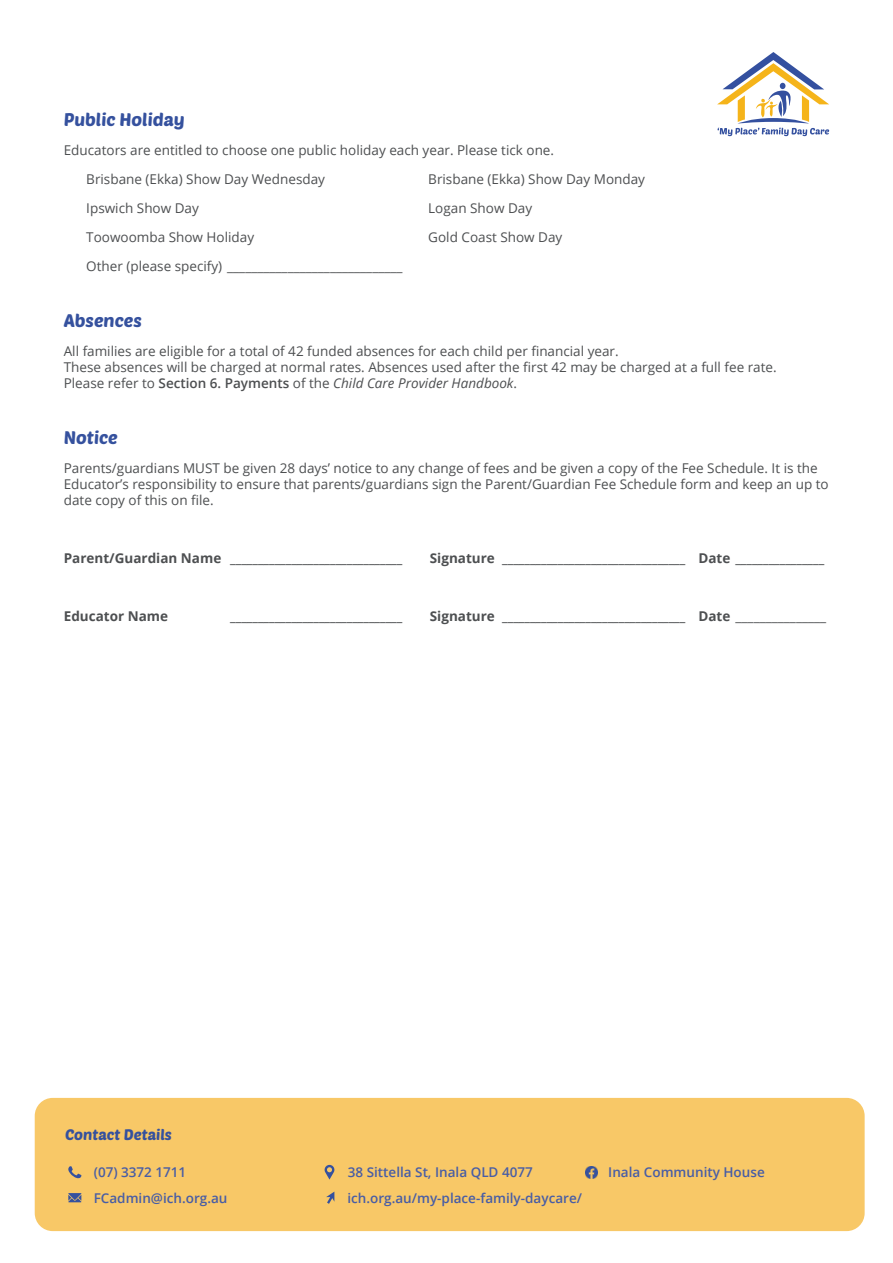
<style>
.page{position:relative;width:893px;height:1263px;background:#fff}
.page>*{position:absolute;margin:0;border:0;box-sizing:border-box;transform-origin:0 0}
.t1{font:18px "Poetsen One";color:#35519e}
.t2{font:15px "Poetsen One";color:#35519e}
.t3{font:13.5px/16.2px "Open Sans";color:#4d4f51}
.t4{font:700 13.5px "Open Sans";color:#4d4f51}
.t5{font:600 13.5px/25.5px "Open Sans";color:#485da5}
.s1{font-weight:600}
.s2{font-style:italic}
.s3{font-weight:400}
</style>
<div class="page">
<svg style="left:717px;top:52px;width:112px;height:84px"></svg>
<div style="left:35px;top:1098px;width:830px;height:133px;background:#f8c867;border-radius:18px"></div>
<svg style="left:325px;top:1165px;width:9px;height:14px"></svg>
<svg style="left:68px;top:1166px;width:13px;height:12px"></svg>
<svg style="left:68px;top:1193px;width:13px;height:9px"></svg>
<svg style="left:326px;top:1192px;width:8px;height:12px"></svg>
<svg style="left:585px;top:1166px;width:12px;height:12px"></svg>
<h1 class="t1" style="left:64px;top:108px;width:123px">Public Holiday</h1>
<p class="t3" style="left:86px;top:135px;width:469px;line-height:29px;text-indent:-23px">Educators are entitled to choose one public holiday each year. Please tick one.<br>Brisbane (Ekka) Show Day Wednesday</p>
<p class="t3" style="left:428px;top:171px;width:218px">Brisbane (Ekka) Show Day Monday</p>
<p class="t3" style="left:86px;top:200px;width:114px">Ipswich Show Day</p>
<p class="t3" style="left:428px;top:200px;width:105px">Logan Show Day</p>
<p class="t3" style="left:86px;top:229px;width:169px">Toowoomba Show Holiday</p>
<p class="t3" style="left:428px;top:229px;width:136px">Gold Coast Show Day</p>
<p class="t3" style="left:86px;top:258px;width:318px">Other (please specify) _____________________________</p>
<h1 class="t1" style="left:64px;top:309px;width:80px">Absences</h1>
<p class="t3" style="left:64px;top:342px;width:714px">All families are eligible for a total of 42 funded absences for each child per financial year.<br>These absences will be charged at normal rates. Absences used after the first 42 may be charged at a full fee rate.<br>Please refer to <span class="s1">Section 6. Payments</span> of the <span class="s2">Child Care Provider Handbook</span>.</p>
<h1 class="t1" style="left:64px;top:426px;width:56px">Notice</h1>
<p class="t3" style="left:64px;top:459px;width:766px">Parents/guardians MUST be given 28 days’ notice to any change of fees and be given a copy of the Fee Schedule. It is the<br>Educator’s responsibility to ensure that parents/guardians sign the Parent/Guardian Fee Schedule form and keep an up to date copy of this on file.</p>
<p class="t4" style="left:64px;top:548px;width:340px">Parent/Guardian Name _______________________________</p>
<p class="t4" style="left:430px;top:548px;width:396px">Signature _________________________________ Date ________________</p>
<p class="t4" style="left:64px;top:606px;width:106px">Educator Name</p>
<p class="t4" style="left:230px;top:606px;width:174px">_______________________________</p>
<p class="t4" style="left:430px;top:606px;width:398px">Signature _________________________________ Date <span class="s3">_______________</span></p>
<p class="t2" style="left:65px;top:1125px;width:108px">Contact Details</p>
<p class="t5" style="left:94px;top:1159px;width:94px">(07) 3372 1711</p>
<p class="t5" style="left:347px;top:1159px;width:236px">38 Sittella St, Inala QLD 4077 ich.org.au/my-place-family-daycare/</p>
<p class="t5" style="left:608px;top:1158px;width:158px">Inala Community House</p>
<p class="t5" style="left:94px;top:1185px;width:135px">FCadmin@ich.org.au</p>
</div>
